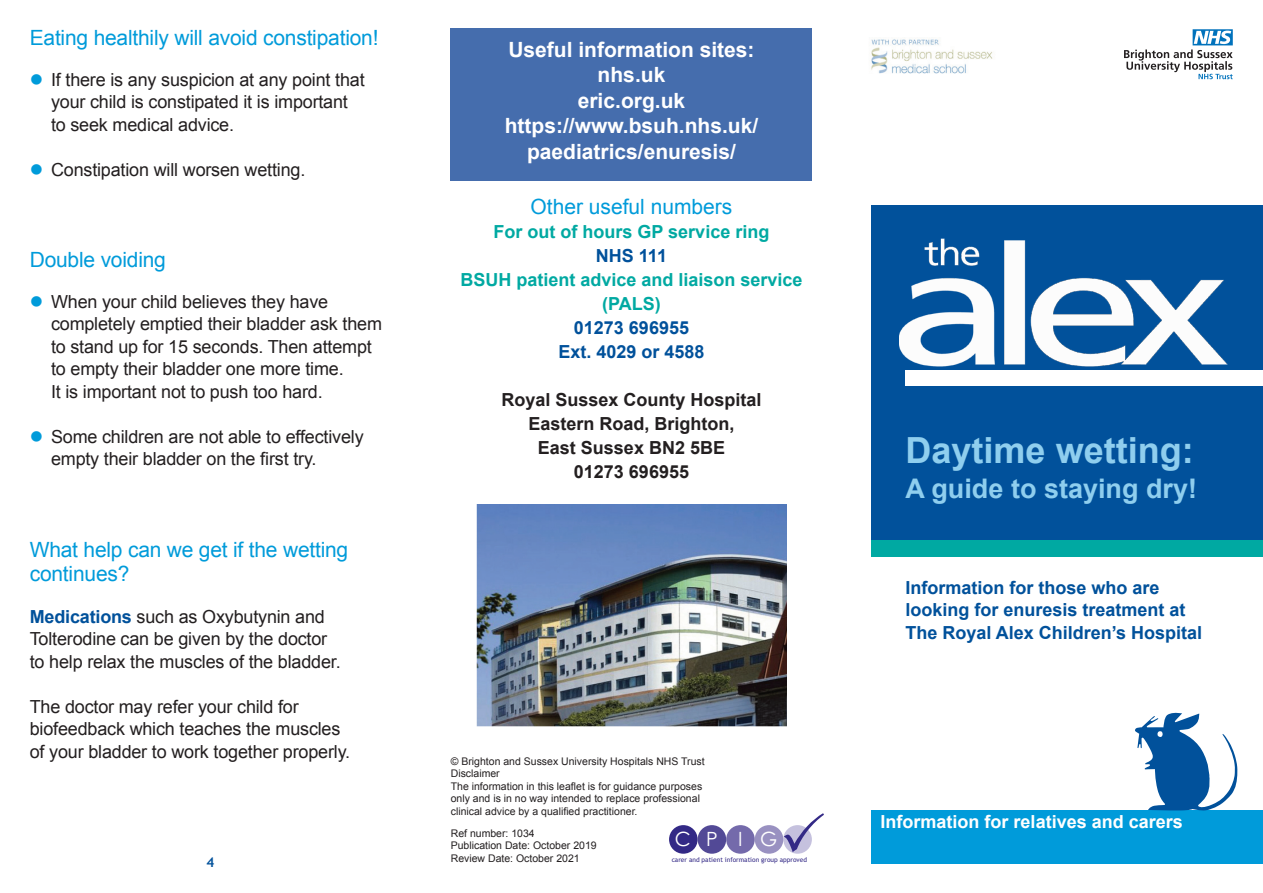
<style>
.page{position:relative;width:1263px;height:893px;background:#fff}
.page>*{position:absolute;margin:0;border:0;box-sizing:border-box;transform-origin:0 0}
.t1{font:700 36px "Arial";color:#8fceee}
.t2{font:700 27px "Arial";color:#8fceee}
.t3{font:21px/24px "Arial";letter-spacing:-.01em;color:#009bda}
.t4{font:700 21px "Arial";color:#fff}
.t5{font:19.65px "Century Gothic";color:#fff}
.t6{font:18px/22.5px "Arial";letter-spacing:-.01em;color:#231f20}
.t7{font:700 18px "Arial";color:#01519b}
.t8{font:700 18px "Arial";color:#231f20}
.t9{font:700 18px/24px "Arial";color:#00a9a2;text-align:center}
.t10{font:700 18px "Arial";color:#fff}
.t11{font:700 13.5px "Trebuchet MS";color:#01519b}
.t12{font:10.5px/12.6px "Arial";color:#231f20}
.t13{font:6.6px "Trebuchet MS";color:#332986}
.s1{color:#009bda}
.s2{font-weight:700;color:#01519b}
</style>
<div class="page">
<svg style="left:783px;top:825px;width:29px;height:29px"></svg>
<div style="left:669px;top:825px;width:29px;height:29px;background:#332986;border-radius:50%"></div>
<div style="left:698px;top:825px;width:28px;height:29px;background:#524996;border-radius:50%"></div>
<div style="left:726px;top:825px;width:29px;height:29px;background:#746aab;border-radius:50%"></div>
<div style="left:755px;top:825px;width:28px;height:29px;background:#9991c1;border-radius:50%"></div>
<div style="left:872px;top:810px;width:391px;height:53px;background:#009bda"></div>
<div style="left:872px;top:532px;width:391px;height:25px;background:#00a9a2"></div>
<div style="left:872px;top:205px;width:391px;height:335px;background:#01519b"></div>
<img style="left:899px;top:238px;width:329px;height:129px">
<div style="left:905px;top:370px;width:358px;height:15px;background:#fff"></div>
<svg style="left:1135px;top:712px;width:103px;height:99px"></svg>
<svg style="left:1124px;top:29px;width:109px;height:50px"></svg>
<img style="left:871px;top:39px;width:122px;height:35px">
<div style="left:451px;top:29px;width:361px;height:152px;background:#456dad"></div>
<img style="left:476px;top:504px;width:310px;height:223px">
<svg style="left:784px;top:825px;width:28px;height:27px"></svg>
<p class="t3" style="left:30px;top:26px;width:350px">Eating healthily will avoid constipation!</p>
<p class="t6" style="left:30px;top:68px;width:336px;text-align:center"><span class="s1">●</span> If there is any suspicion at any point that your child is constipated it is important</p>
<p class="t6" style="left:51px;top:113px;width:185px">to seek medical advice.</p>
<p class="t6" style="left:30px;top:158px;width:277px"><span class="s1">●</span> Constipation will worsen wetting.</p>
<p class="t3" style="left:30px;top:248px;width:138px">Double voiding</p>
<p class="t6" style="left:30px;top:290px;width:300px"><span class="s1">●</span> When your child believes they have</p>
<p class="t6" style="left:51px;top:313px;width:332px">completely emptied their bladder ask them to stand up for 15 seconds. Then attempt to empty their bladder one more time.</p>
<p class="t6" style="left:51px;top:380px;width:273px">It is important not to push too hard.</p>
<p class="t6" style="left:51px;top:425px;width:314px;text-indent:-21px"><span class="s1">●</span> Some children are not able to effectively empty their bladder on the first try.</p>
<p class="t3" style="left:30px;top:537px;width:320px">What help can we get if the wetting continues?</p>
<p class="t6" style="left:30px;top:605px;width:297px"><span class="s2">Medications</span> such as Oxybutynin and</p>
<p class="t6" style="left:30px;top:628px;width:299px">Tolterodine can be given by the doctor</p>
<p class="t6" style="left:30px;top:650px;width:312px">to help relax the muscles of the bladder.</p>
<p class="t6" style="left:30px;top:695px;width:270px">The doctor may refer your child for</p>
<p class="t6" style="left:30px;top:718px;width:312px">biofeedback which teaches the muscles</p>
<p class="t6" style="left:30px;top:740px;width:322px">of your bladder to work together properly.</p>
<p class="t11" style="left:207px;top:854px;width:9px">4</p>
<p class="t4" style="left:508px;top:35px;width:248px">Useful information sites:</p>
<p class="t4" style="left:598px;top:61px;width:69px">nhs.uk</p>
<p class="t4" style="left:578px;top:86px;width:109px">eric.org.uk</p>
<p class="t4" style="left:505px;top:112px;width:255px">https://www.bsuh.nhs.uk/</p>
<p class="t4" style="left:527px;top:137px;width:210px">paediatrics/enuresis/</p>
<p class="t3" style="left:530px;top:195px;width:203px">Other useful numbers</p>
<p class="t9" style="left:494px;top:220px;width:277px">For out of hours GP service ring</p>
<p class="t7" style="left:596px;top:244px;width:73px">NHS 111</p>
<p class="t9" style="left:460px;top:268px;width:344px">BSUH patient advice and liaison service (PALS)</p>
<p class="t7" style="left:574px;top:316px;width:117px">01273 696955</p>
<p class="t7" style="left:558px;top:340px;width:148px">Ext. 4029 or 4588</p>
<p class="t8" style="left:501px;top:388px;width:262px">Royal Sussex County Hospital</p>
<p class="t8" style="left:528px;top:412px;width:208px">Eastern Road, Brighton,</p>
<p class="t8" style="left:538px;top:436px;width:189px">East Sussex BN2 5BE</p>
<p class="t8" style="left:574px;top:460px;width:117px">01273 696955</p>
<p class="t12" style="left:451px;top:755px;width:255px">© Brighton and Sussex University Hospitals NHS Trust</p>
<p class="t12" style="left:451px;top:767px;width:50px">Disclaimer</p>
<p class="t12" style="left:451px;top:780px;width:253px">The information in this leaflet is for guidance purposes only and is in no way intended to replace professional clinical advice by a qualified practitioner.</p>
<p class="t12" style="left:451px;top:827px;width:86px">Ref number: 1034</p>
<p class="t12" style="left:451px;top:839px;width:147px">Publication Date: October 2019</p>
<p class="t12" style="left:451px;top:852px;width:130px">Review Date: October 2021</p>
<p class="t13" style="left:672px;top:855px;width:137px">carer and patient information group approved</p>
<p class="t5" style="left:675px;top:825px;width:104px">CP IG</p>
<p class="t1" style="left:905px;top:426px;width:290px">Daytime wetting:</p>
<p class="t2" style="left:905px;top:470px;width:293px">A guide to staying dry!</p>
<p class="t7" style="left:905px;top:575px;width:256px">Information for those who are</p>
<p class="t7" style="left:905px;top:598px;width:282px">looking for enuresis treatment at</p>
<p class="t7" style="left:905px;top:620px;width:298px">The Royal Alex Children’s Hospital</p>
<p class="t10" style="left:881px;top:810px;width:304px">Information for relatives and carers</p>
</div>
